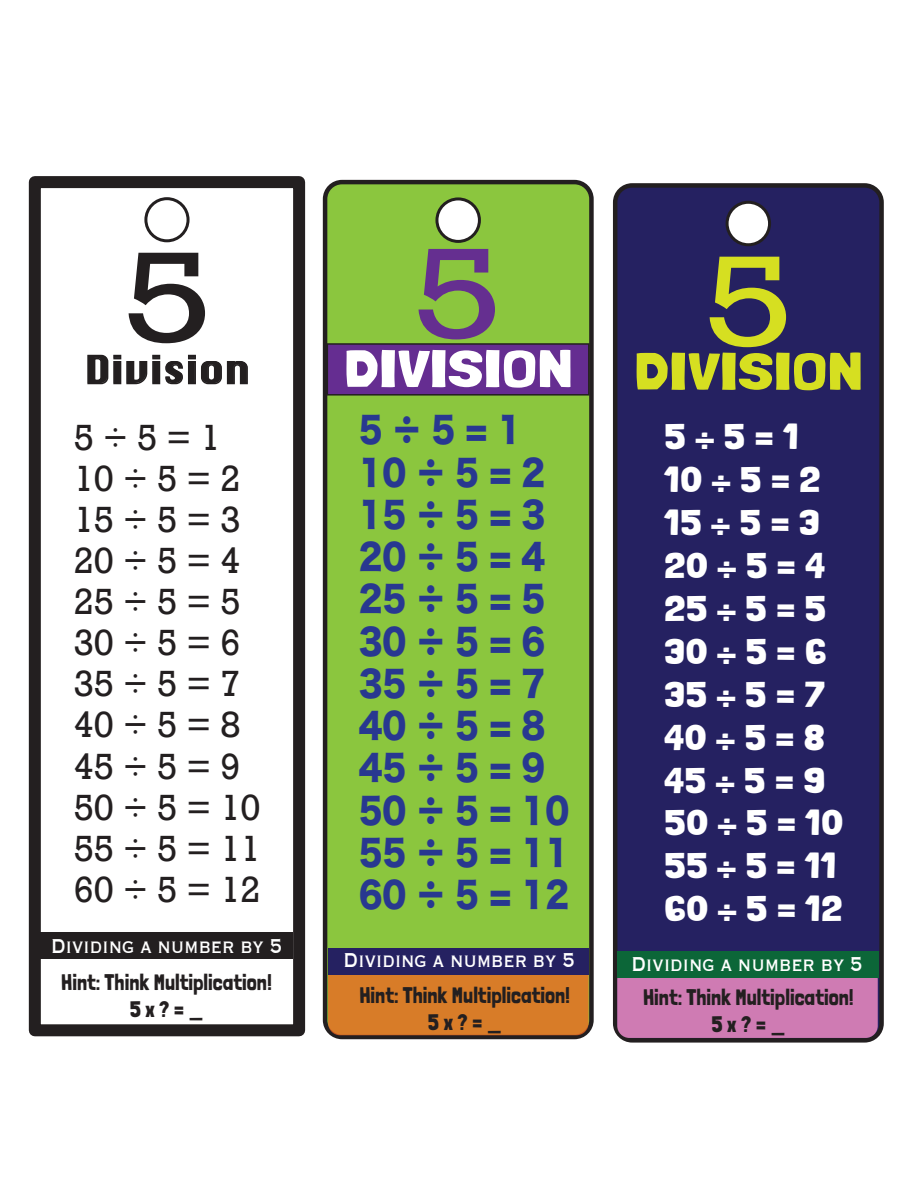
<style>
.page{position:relative;width:918px;height:1188px;background:#fff}
.page>*{position:absolute;margin:0;border:0;box-sizing:border-box;transform-origin:0 0}
.t1{font:121.2px "Rockwell";color:#231f20;scale:1.26 1}
.t2{font:121.2px "Rockwell";color:#652f90;scale:1.26 1}
.t3{font:121.2px "Rockwell";color:#d6df21;scale:1.26 1}
.t4{font:52.35px "Londrina Solid";letter-spacing:-.005em;color:#fff;scale:1.41 1}
.t5{font:52.35px "Londrina Solid";letter-spacing:-.005em;color:#d6df21;scale:1.41 1}
.t6{font:37.35px "Krungthep";color:#231f20;scale:1.04 1}
.t7{font:35.7px/42.9px "Londrina Solid";color:#fff;scale:1.21 1}
.t8{font:35.25px/42.3px "Hira Kaku Std N W8";color:#283890;scale:.88 1}
.t9{font:34.2px/41.1px "Rockwell";color:#231f20}
.t10{font:26.1px "Copperplate";letter-spacing:-.005em;color:#fff;scale:.77 1}
.t11{font:22.5px/27px "Londrina Solid";color:#231f20;text-align:center}
</style>
<div class="page">
<div style="left:29px;top:176px;width:276px;height:860px;background:#fff;border:12px solid #231f20"></div>
<div style="left:325px;top:182px;width:266px;height:855px;background:#8bc63e;border-radius:17px"></div>
<div style="left:323px;top:180px;width:271px;height:859px;border:4px solid #231f20;border-radius:17px"></div>
<div style="left:144px;top:197px;width:46px;height:45px;border:3px solid #231f20;border-radius:50%"></div>
<svg style="left:87px;top:354px;width:161px;height:31px"></svg>
<div style="left:437px;top:199px;width:42px;height:42px;background:#fff;border-radius:50%"></div>
<div style="left:435px;top:197px;width:46px;height:46px;border:3px solid #231f20;border-radius:50%"></div>
<div style="left:328px;top:959px;width:261px;height:76px;background:#d87c28;border-radius:12px"></div>
<div style="left:615px;top:185px;width:267px;height:855px;background:#252161;border-radius:17px"></div>
<div style="left:613px;top:183px;width:271px;height:860px;border:4px solid #231f20;border-radius:17px"></div>
<div style="left:727px;top:202px;width:43px;height:43px;background:#fff;border-radius:50%"></div>
<div style="left:726px;top:201px;width:45px;height:45px;border:3px solid #231f20;border-radius:50%"></div>
<div style="left:327px;top:343px;width:263px;height:53px;background:#652d91;border:2px solid #231f20"></div>
<div style="left:328px;top:948px;width:261px;height:27px;background:#252161"></div>
<div style="left:617px;top:968px;width:261px;height:70px;background:#cf7bb3;border-radius:12px"></div>
<div style="left:617px;top:951px;width:262px;height:27px;background:#0c6638"></div>
<div style="left:41px;top:932px;width:252px;height:27px;background:#231f20"></div>
<h1 class="t1" style="left:123px;top:223px;width:73px">5</h1>
<h3 class="t6" style="left:85px;top:349px;width:161px">Division</h3>
<h3 class="t9" style="left:74px;top:417px;width:188px">5 ÷ 5 = 1<br>10 ÷ 5 = 2<br>15 ÷ 5 = 3<br>20 ÷ 5 = 4<br>25 ÷ 5 = 5<br>30 ÷ 5 = 6<br>35 ÷ 5 = 7<br>40 ÷ 5 = 8<br>45 ÷ 5 = 9<br>50 ÷ 5 = 10<br>55 ÷ 5 = 11<br>60 ÷ 5 = 12</h3>
<p class="t10" style="left:51px;top:929px;width:302px">Dividing a number by 5</p>
<p class="t11" style="left:61px;top:968px;width:212px">Hint: Think Multiplication!<br>5 x ? = _</p>
<h1 class="t2" style="left:413px;top:219px;width:73px">5</h1>
<h2 class="t4" style="left:344px;top:338px;width:165px">DIVISION</h2>
<h3 class="t8" style="left:359px;top:410px;width:241px">5 ÷ 5 = 1<br>10 ÷ 5 = 2<br>15 ÷ 5 = 3<br>20 ÷ 5 = 4<br>25 ÷ 5 = 5<br>30 ÷ 5 = 6<br>35 ÷ 5 = 7<br>40 ÷ 5 = 8<br>45 ÷ 5 = 9<br>50 ÷ 5 = 10<br>55 ÷ 5 = 11<br>60 ÷ 5 = 12</h3>
<p class="t10" style="left:344px;top:943px;width:302px">Dividing a number by 5</p>
<h1 class="t3" style="left:704px;top:227px;width:73px">5</h1>
<h2 class="t5" style="left:634px;top:341px;width:165px">DIVISION</h2>
<h3 class="t7" style="left:664px;top:415px;width:150px">5 ÷ 5 = 1<br>10 ÷ 5 = 2<br>15 ÷ 5 = 3<br>20 ÷ 5 = 4<br>25 ÷ 5 = 5<br>30 ÷ 5 = 6<br>35 ÷ 5 = 7<br>40 ÷ 5 = 8<br>45 ÷ 5 = 9<br>50 ÷ 5 = 10<br>55 ÷ 5 = 11<br>60 ÷ 5 = 12</h3>
<p class="t10" style="left:632px;top:947px;width:302px">Dividing a number by 5</p>
<p class="t11" style="left:359px;top:982px;width:212px">Hint: Think Multiplication!<br>5 x ? = _</p>
<p class="t11" style="left:643px;top:983px;width:212px">Hint: Think Multiplication!<br>5 x ? = _</p>
</div>
